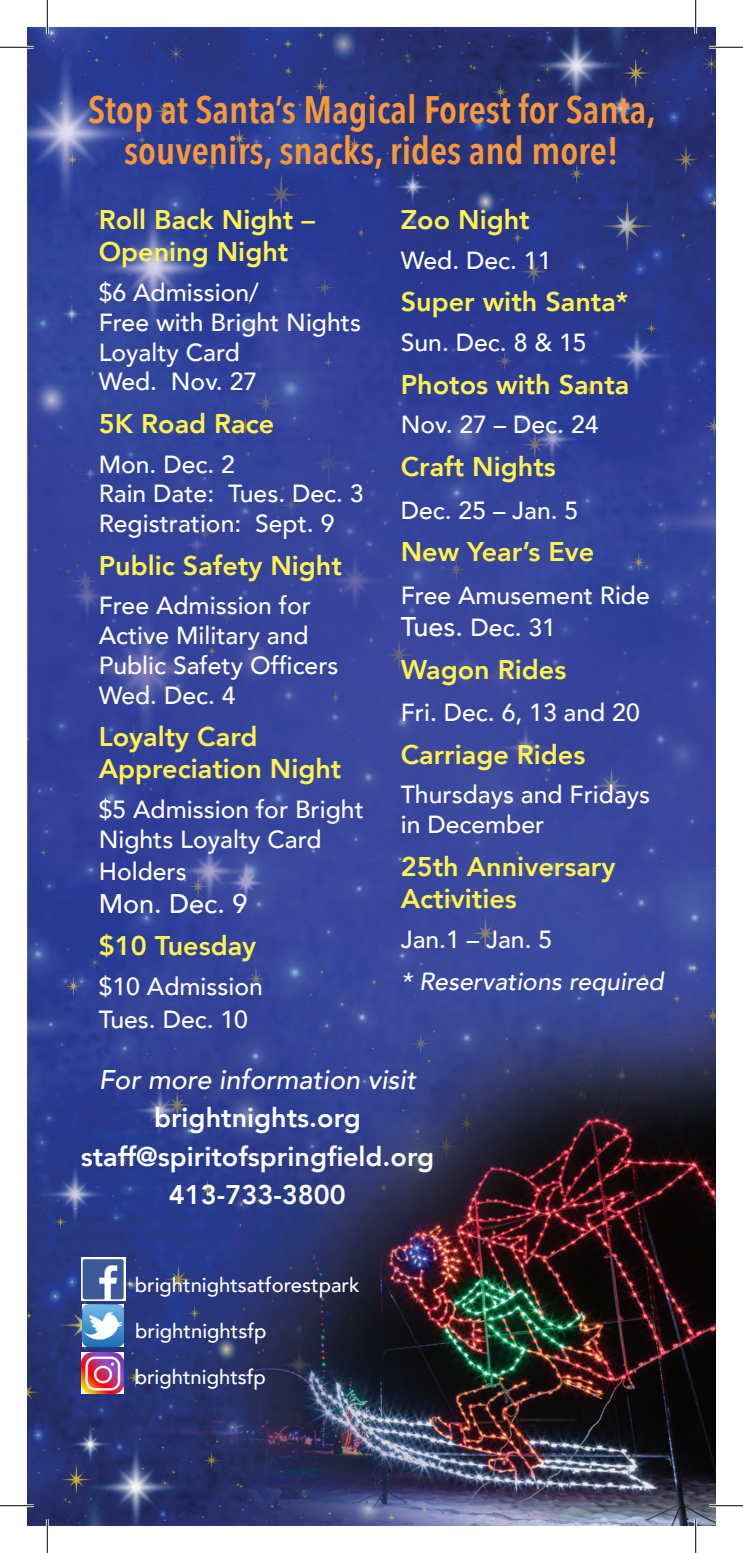
<style>
.page{position:relative;width:743px;height:1553px;background:#fff}
.page>*{position:absolute;margin:0;border:0;box-sizing:border-box;transform-origin:0 0}
.t1{font:600 38.25px/40.5px "Avenir Next Condensed";color:#f79938;text-align:center}
.t2{font:800 27px/32.4px "Avenir";color:#fff34f}
.t3{font:800 27px "Avenir";color:#fff}
.t4{font:italic 500 27px/38.2px "Avenir";color:#fff;text-align:center}
.t5{font:500 27px "Avenir";color:#fff}
.t6{font:500 24.75px/29.7px "Avenir";color:#fff}
.t7{font:italic 500 24.75px "Avenir";color:#fff}
.t8{font:500 20.25px "Avenir";color:#fff}
.s1{font-size:27px}
.s2{font-weight:800;font-style:normal}
</style>
<div class="page">
<img style="left:27px;top:27px;width:689px;height:1498px">
<img style="left:81px;top:1257px;width:44px;height:43px">
<img style="left:82px;top:1352px;width:41px;height:41px">
<img style="left:82px;top:1304px;width:42px;height:42px">
<hr style="left:0;top:46px;width:34px;height:3px;background:#fff">
<hr style="left:709px;top:46px;width:33px;height:3px;background:#fff">
<hr style="left:0;top:1504px;width:34px;height:3px;background:#fff">
<hr style="left:709px;top:1504px;width:33px;height:3px;background:#fff">
<hr style="left:46px;top:0;width:3px;height:34px;background:#fff">
<hr style="left:46px;top:1519px;width:3px;height:33px;background:#fff">
<hr style="left:694px;top:0;width:3px;height:34px;background:#fff">
<hr style="left:694px;top:1519px;width:3px;height:33px;background:#fff">
<hr style="left:0;top:47px;width:34px;height:1px;background:#000">
<hr style="left:709px;top:47px;width:33px;height:1px;background:#000">
<hr style="left:0;top:1505px;width:34px;height:1px;background:#000">
<hr style="left:709px;top:1505px;width:33px;height:1px;background:#000">
<hr style="left:47px;top:0;width:1px;height:34px;background:#000">
<hr style="left:47px;top:1519px;width:1px;height:33px;background:#000">
<hr style="left:695px;top:0;width:1px;height:34px;background:#000">
<hr style="left:695px;top:1519px;width:1px;height:33px;background:#000">
<p class="t1" style="left:88px;top:89px;width:569px">Stop at Santa’s Magical Forest for Santa, souvenirs, snacks, rides and more!</p>
<p class="t2" style="left:99px;top:203px;width:218px">Roll Back Night –<br>Opening Night</p>
<p class="t6" style="left:99px;top:276px;width:264px">$6 Admission/<br>Free with Bright Nights<br>Loyalty Card<br>Wed. Nov. 27</p>
<p class="t2" style="left:99px;top:407px;width:177px">5K Road Race</p>
<p class="t6" style="left:99px;top:448px;width:266px">Mon. Dec. 2<br>Rain Date: Tues. Dec. 3<br>Registration: Sept. 9</p>
<p class="t2" style="left:99px;top:549px;width:245px">Public Safety Night</p>
<p class="t6" style="left:99px;top:589px;width:241px">Free Admission for<br>Active Military and<br>Public Safety Officers<br>Wed. Dec. 4</p>
<p class="t2" style="left:99px;top:720px;width:244px">Loyalty Card<br>Appreciation Night</p>
<p class="t6" style="left:99px;top:793px;width:266px">$5 Admission for Bright<br>Nights Loyalty Card</p>
<p class="t6" style="left:99px;top:855px;width:90px">Holders</p>
<p class="t5" style="left:99px;top:880px;width:150px">Mon. Dec. 9</p>
<p class="t2" style="left:99px;top:930px;width:159px">$10 Tuesday</p>
<p class="t6" style="left:99px;top:969px;width:166px;line-height:32.4px">$10 Admission<br>Tues. Dec. 10</p>
<p class="t2" style="left:400px;top:203px;width:130px">Zoo Night</p>
<p class="t6" style="left:400px;top:244px;width:152px">Wed. Dec. 11</p>
<p class="t2" style="left:400px;top:286px;width:229px">Super with Santa*</p>
<p class="t6" style="left:400px;top:326px;width:187px">Sun. Dec. 8 &amp; 15</p>
<p class="t2" style="left:400px;top:368px;width:230px">Photos with Santa</p>
<p class="t6" style="left:400px;top:409px;width:199px">Nov. 27 – Dec. 24</p>
<p class="t2" style="left:400px;top:450px;width:157px">Craft Nights</p>
<p class="t6" style="left:400px;top:494px;width:179px">Dec. 25 – Jan. 5</p>
<p class="t2" style="left:400px;top:535px;width:195px">New Year’s Eve</p>
<p class="t6" style="left:400px;top:577px;width:250px;line-height:32.4px">Free Amusement Ride<br><span class="s1">Tues.</span> Dec. 31</p>
<p class="t2" style="left:400px;top:653px;width:167px">Wagon Rides</p>
<p class="t6" style="left:400px;top:696px;width:240px">Fri. Dec. 6, 13 and 20</p>
<p class="t2" style="left:400px;top:738px;width:186px">Carriage Rides</p>
<p class="t6" style="left:400px;top:778px;width:251px">Thursdays and Fridays in December</p>
<p class="t2" style="left:400px;top:850px;width:216px">25th Anniversary<br>Activities</p>
<p class="t6" style="left:400px;top:923px;width:153px">Jan.1 – Jan. 5</p>
<p class="t7" style="left:400px;top:967px;width:264px">* Reservations required</p>
<p class="t4" style="left:99px;top:1061px;width:319px">For more information visit <span class="s2">brightnights.org</span></p>
<p class="t3" style="left:81px;top:1135px;width:355px">staff@spiritofspringfield.org</p>
<p class="t3" style="left:169px;top:1173px;width:178px">413-733-3800</p>
<p class="t8" style="left:135px;top:1267px;width:226px">brightnightsatforestpark</p>
<p class="t8" style="left:135px;top:1313px;width:133px">brightnightsfp</p>
<p class="t8" style="left:135px;top:1359px;width:133px">brightnightsfp</p>
</div>
